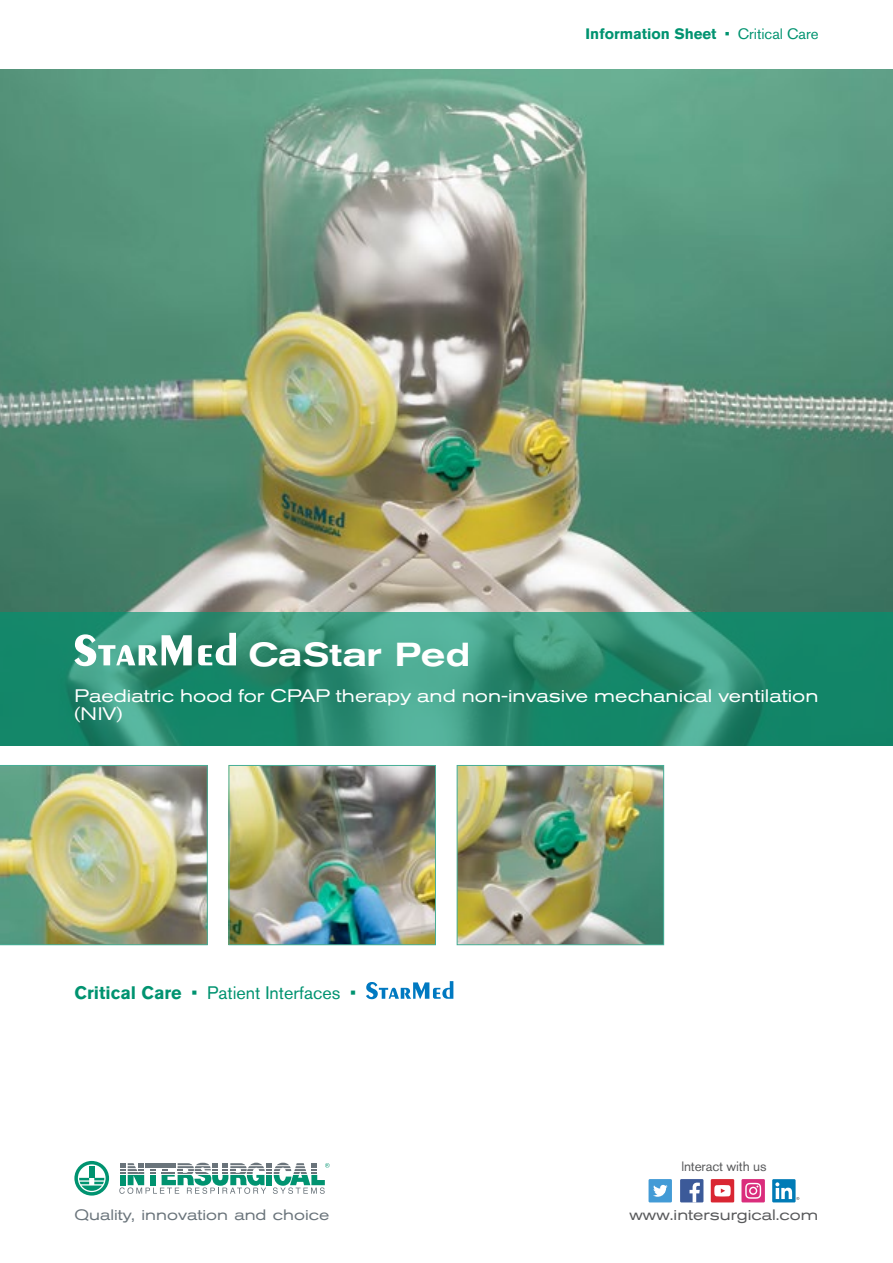
<style>
.page{position:relative;width:893px;height:1263px;background:#fff}
.page>*{position:absolute;margin:0;border:0;box-sizing:border-box;transform-origin:0 0}
.t1{font:500 expanded 33px "Akzidenz Grotesk Pro";color:#fff}
.t2{font:expanded 18px/18px "Akzidenz Grotesk Pro";color:#fff}
.t3{font:18px "Akzidenz Grotesk Pro";color:#009370}
.t4{font:700 15px "Akzidenz Grotesk Pro";color:#009370}
.t5{font:expanded 15px "Akzidenz Grotesk Pro";color:#6a747b}
.t6{font:expanded 15px "Akzidenz Grotesk Pro";color:#58595b}
.t7{font:13.5px "Akzidenz Grotesk Pro";letter-spacing:-.01em;color:#58595b}
.s1{font-weight:400}
.s2{font-weight:700}
</style>
<div class="page">
<svg style="left:74px;top:1161px;width:35px;height:34px"></svg>
<svg style="left:119px;top:1163px;width:211px;height:31px"></svg>
<img style="left:459px;top:767px;width:203px;height:176px">
<div style="left:457px;top:765px;width:207px;height:180px;border:1px solid #47af97"></div>
<img style="left:231px;top:767px;width:203px;height:176px">
<div style="left:229px;top:765px;width:207px;height:180px;border:1px solid #47af97"></div>
<img style="left:0;top:765px;width:208px;height:180px">
<img style="left:0;top:70px;width:893px;height:676px">
<svg style="left:0;top:612px;width:893px;height:133px;background:#2a9075"></svg>
<svg style="left:74px;top:634px;width:118px;height:32px"></svg>
<svg style="left:198px;top:633px;width:38px;height:32px"></svg>
<div style="left:648px;top:1179px;width:24px;height:23px;background:#439bd6"></div>
<svg style="left:653px;top:1184px;width:15px;height:13px"></svg>
<div style="left:680px;top:1179px;width:23px;height:23px;background:#3c5a99"></div>
<svg style="left:689px;top:1182px;width:11px;height:20px"></svg>
<div style="left:711px;top:1179px;width:23px;height:23px;background:#d92632"></div>
<svg style="left:714px;top:1185px;width:17px;height:11px"></svg>
<div style="left:741px;top:1179px;width:24px;height:23px;background:#da2d7c"></div>
<svg style="left:745px;top:1183px;width:16px;height:16px"></svg>
<div style="left:772px;top:1179px;width:24px;height:23px;background:#007bb6"></div>
<svg style="left:775px;top:1182px;width:24px;height:18px"></svg>
<svg style="left:366px;top:981px;width:87px;height:18px"></svg>
<p class="t4" style="left:586px;top:24px;width:234px">Information Sheet <span class="s1">• Critical Care</span></p>
<h1 class="t1" style="left:248px;top:633px;width:224px">CaStar Ped</h1>
<p class="t2" style="left:74px;top:687px;width:746px">Paediatric hood for CPAP therapy and non-invasive mechanical ventilation (NIV)</p>
<p class="t3" style="left:74px;top:981px;width:283px"><span class="s2">Critical Care</span> • Patient Interfaces •</p>
<p class="t5" style="left:74px;top:1205px;width:257px">Quality, innovation and choice</p>
<p class="t7" style="left:681px;top:1157px;width:87px">lnteract with us</p>
<p class="t6" style="left:629px;top:1205px;width:190px">www.intersurgical.com</p>
</div>
